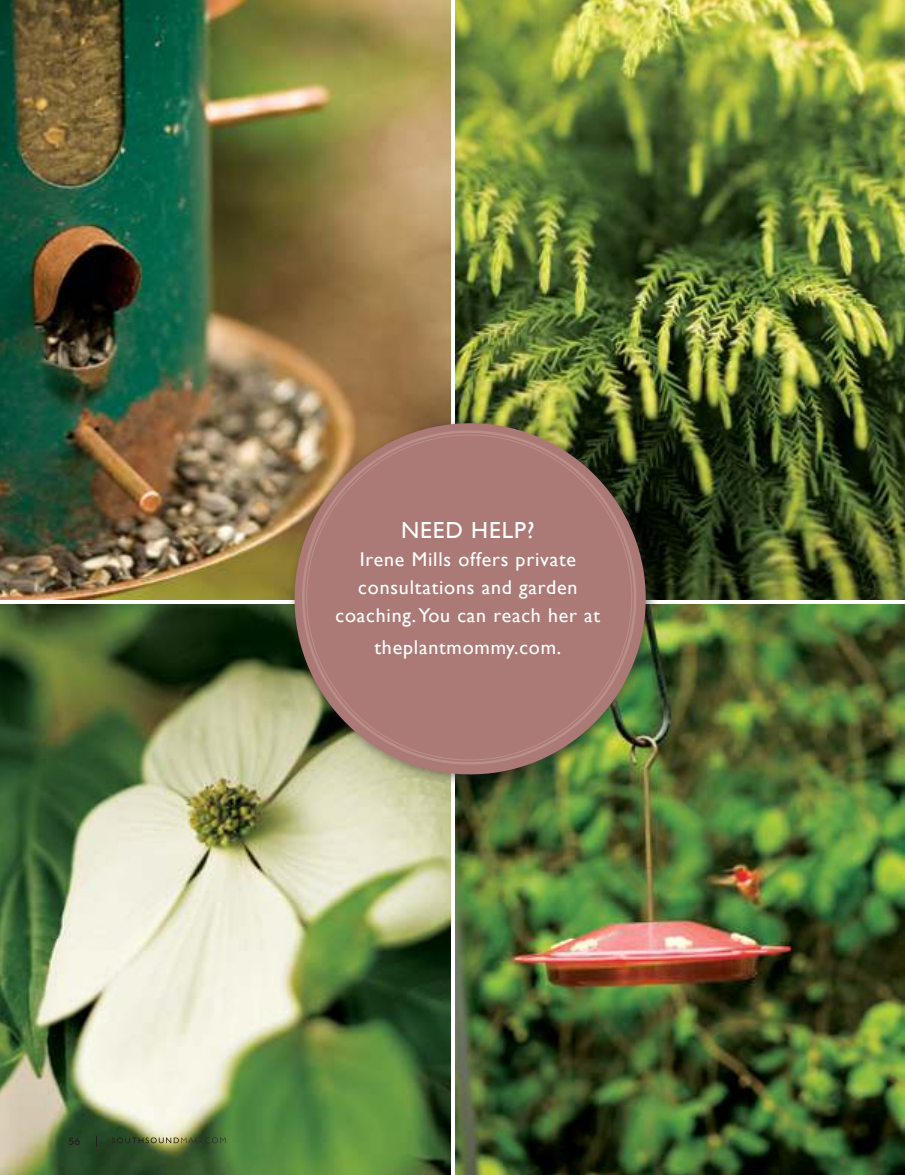
<style>
.page{position:relative;width:905px;height:1175px;background:#fff}
.page>*{position:absolute;margin:0;border:0;box-sizing:border-box;transform-origin:0 0}
.t1{font:23.25px "Gill Sans";letter-spacing:.04em;color:#fff}
.t2{font:19.95px/28.2px "Gill Sans";letter-spacing:.04em;color:#fff;text-align:center}
.t3{font:500 10.2px "Futura BT";color:#221f1f}
</style>
<div class="page">
<img style="left:0;top:0;width:450px;height:600px">
<img style="left:455px;top:0;width:449px;height:600px">
<img style="left:455px;top:605px;width:449px;height:569px">
<img style="left:0;top:605px;width:450px;height:569px">
<div style="left:286px;top:415px;width:373px;height:372px;background:#221f1f;opacity:.5"></div>
<img style="left:288px;top:416px;width:364px;height:365px">
<img style="left:294px;top:422px;width:350px;height:347px">
<svg style="left:299px;top:428px;width:339px;height:338px;background:#a37a6e"></svg>
<svg style="left:112px;top:1137px;width:113px;height:6px"></svg>
<p class="t3" style="left:68px;top:1137px;width:14px">56</p>
<p class="t1" style="left:401px;top:520px;width:135px">NEED HELP?</p>
<p class="t2" style="left:335px;top:546px;width:266px">Irene Mills offers private consultations and garden coaching. You can reach her at</p>
<p class="t2" style="left:374px;top:634px;width:188px">theplantmommy.com.</p>
</div>
